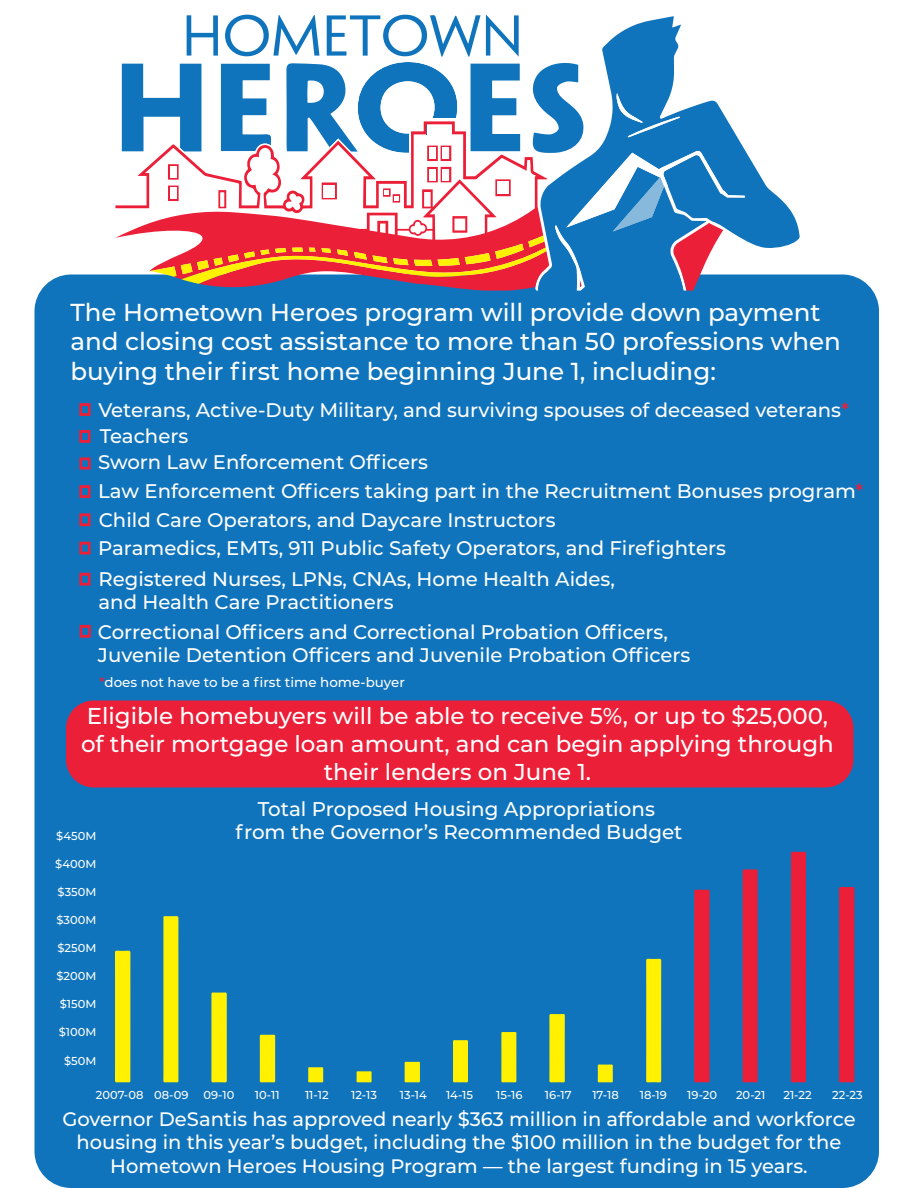
<style>
.page{position:relative;width:918px;height:1188px;background:#fff}
.page>*{position:absolute;margin:0;border:0;box-sizing:border-box;transform-origin:0 0}
.t1{font:500 24.6px/29.4px "Montserrat";color:#fefefe}
.t2{font:500 22.95px/27.6px "Montserrat";color:#fefefe;text-align:center}
.t3{font:500 19.8px/23.9px "Montserrat";color:#fff;text-align:center}
.t4{font:500 19.65px/23.5px "Montserrat";color:#fff}
.t5{font:500 19.5px/23.4px "Montserrat";color:#fff;text-align:center}
.t6{font:500 13.5px "Montserrat";color:#fff}
.t7{font:500 11.55px "Montserrat";color:#fff}
.s1{color:#eb1f38}
.s2{color:#fff}
</style>
<div class="page">
<div style="left:35px;top:274px;width:844px;height:914px;background:#1074bc;border-radius:37px"></div>
<svg style="left:745px;top:150px;width:55px;height:125px"></svg>
<svg style="left:119px;top:14px;width:626px;height:277px"></svg>
<div style="left:791px;top:852px;width:15px;height:230px;background:#eb1f38"></div>
<svg style="left:743px;top:869px;width:15px;height:213px;background:#e4213b"></svg>
<div style="left:839px;top:887px;width:15px;height:195px;background:#eb1f38"></div>
<svg style="left:694px;top:890px;width:16px;height:192px;background:#e2223d"></svg>
<svg style="left:163px;top:916px;width:15px;height:166px;background:#f8ed06"></svg>
<div style="left:115px;top:951px;width:15px;height:131px;background:#fff101"></div>
<div style="left:646px;top:959px;width:15px;height:123px;background:#fff101"></div>
<svg style="left:211px;top:992px;width:16px;height:90px"></svg>
<svg style="left:549px;top:1014px;width:16px;height:68px"></svg>
<svg style="left:501px;top:1032px;width:15px;height:50px"></svg>
<svg style="left:260px;top:1035px;width:15px;height:47px"></svg>
<svg style="left:453px;top:1040px;width:15px;height:42px"></svg>
<svg style="left:405px;top:1062px;width:15px;height:20px"></svg>
<svg style="left:598px;top:1065px;width:15px;height:17px"></svg>
<svg style="left:308px;top:1067px;width:15px;height:15px"></svg>
<svg style="left:357px;top:1071px;width:15px;height:11px"></svg>
<div style="left:66px;top:700px;width:787px;height:87px;background:#eb1f38;border-radius:28px"></div>
<svg style="left:79px;top:513px;width:11px;height:13px"></svg>
<svg style="left:79px;top:485px;width:11px;height:13px"></svg>
<svg style="left:79px;top:542px;width:11px;height:12px"></svg>
<svg style="left:79px;top:403px;width:11px;height:13px"></svg>
<svg style="left:79px;top:573px;width:11px;height:13px"></svg>
<svg style="left:79px;top:430px;width:11px;height:13px"></svg>
<svg style="left:80px;top:625px;width:11px;height:13px"></svg>
<svg style="left:80px;top:458px;width:11px;height:12px"></svg>
<p class="t1" style="left:70px;top:296px;width:772px">The Hometown Heroes program will provide down payment and closing cost assistance to more than 50 professions when buying their first home beginning June 1, including:</p>
<p class="t4" style="left:98px;top:395px;width:752px;line-height:26.8px">Veterans, Active-Duty Military, and surviving spouses of deceased veterans<span class="s1">*<br></span>Teachers</p>
<p class="t4" style="left:98px;top:450px;width:331px">Sworn Law Enforcement Officers</p>
<p class="t4" style="left:98px;top:478px;width:767px">Law Enforcement Officers taking part in the Recruitment Bonuses program<span class="s1">*</span></p>
<p class="t4" style="left:98px;top:536px;width:629px">Paramedics, EMTs, 911 Public Safety Operators, and Firefighters</p>
<p class="t4" style="left:99px;top:507px;width:459px">Child Care Operators, and Daycare Instructors</p>
<p class="t4" style="left:99px;top:566px;width:518px">Registered Nurses, LPNs, CNAs, Home Health Aides, and Health Care Practitioners</p>
<p class="t4" style="left:98px;top:619px;width:594px">Correctional Officers and Correctional Probation Officers,<br>Juvenile Detention Officers and Juvenile Probation Officers</p>
<p class="t6" style="left:99px;top:672px;width:307px"><span class="s1">*</span>does not have to be a first time home-buyer</p>
<p class="t2" style="left:81px;top:702px;width:754px">Eligible homebuyers will be able to receive 5%, or up to $25,000, of their mortgage loan amount, an<span class="s2">d can begin applying through their lenders on June 1.</span></p>
<p class="t7" style="left:56px;top:828px;width:42px">$450M</p>
<p class="t7" style="left:55px;top:856px;width:43px">$400M</p>
<p class="t7" style="left:58px;top:884px;width:40px">$350M</p>
<p class="t7" style="left:56px;top:912px;width:41px">$300M</p>
<p class="t7" style="left:57px;top:940px;width:40px">$250M</p>
<p class="t7" style="left:56px;top:968px;width:42px">$200M</p>
<p class="t7" style="left:60px;top:996px;width:38px">$150M</p>
<p class="t7" style="left:59px;top:1024px;width:39px">$100M</p>
<p class="t7" style="left:64px;top:1052px;width:34px">$50M</p>
<p class="t3" style="left:236px;top:796px;width:448px">Total Proposed Housing Appropriations from the Governor’s Recommended Budget</p>
<p class="t7" style="left:96px;top:1087px;width:94px">2007-08 08-09</p>
<p class="t7" style="left:203px;top:1087px;width:32px">09-10</p>
<p class="t7" style="left:255px;top:1087px;width:26px">10-11</p>
<p class="t7" style="left:305px;top:1087px;width:25px">11-12</p>
<p class="t7" style="left:351px;top:1087px;width:27px">12-13</p>
<p class="t7" style="left:400px;top:1087px;width:28px">13-14</p>
<p class="t7" style="left:446px;top:1087px;width:29px">14-15</p>
<p class="t7" style="left:496px;top:1087px;width:28px">15-16</p>
<p class="t7" style="left:545px;top:1087px;width:28px">16-17</p>
<p class="t7" style="left:592px;top:1087px;width:28px">17-18</p>
<p class="t7" style="left:640px;top:1087px;width:29px">18-19</p>
<p class="t7" style="left:687px;top:1087px;width:31px">19-20</p>
<p class="t7" style="left:736px;top:1087px;width:31px">20-21</p>
<p class="t7" style="left:783px;top:1087px;width:30px">21-22</p>
<p class="t7" style="left:832px;top:1087px;width:32px">22-23</p>
<p class="t5" style="left:62px;top:1107px;width:795px">Governor DeSantis has approved nearly $363 million in affordable and workforce housing in this year’s budget, including the $100 million in the budget for the<br>Hometown Heroes Housing Program — the largest funding in 15 years.</p>
</div>
